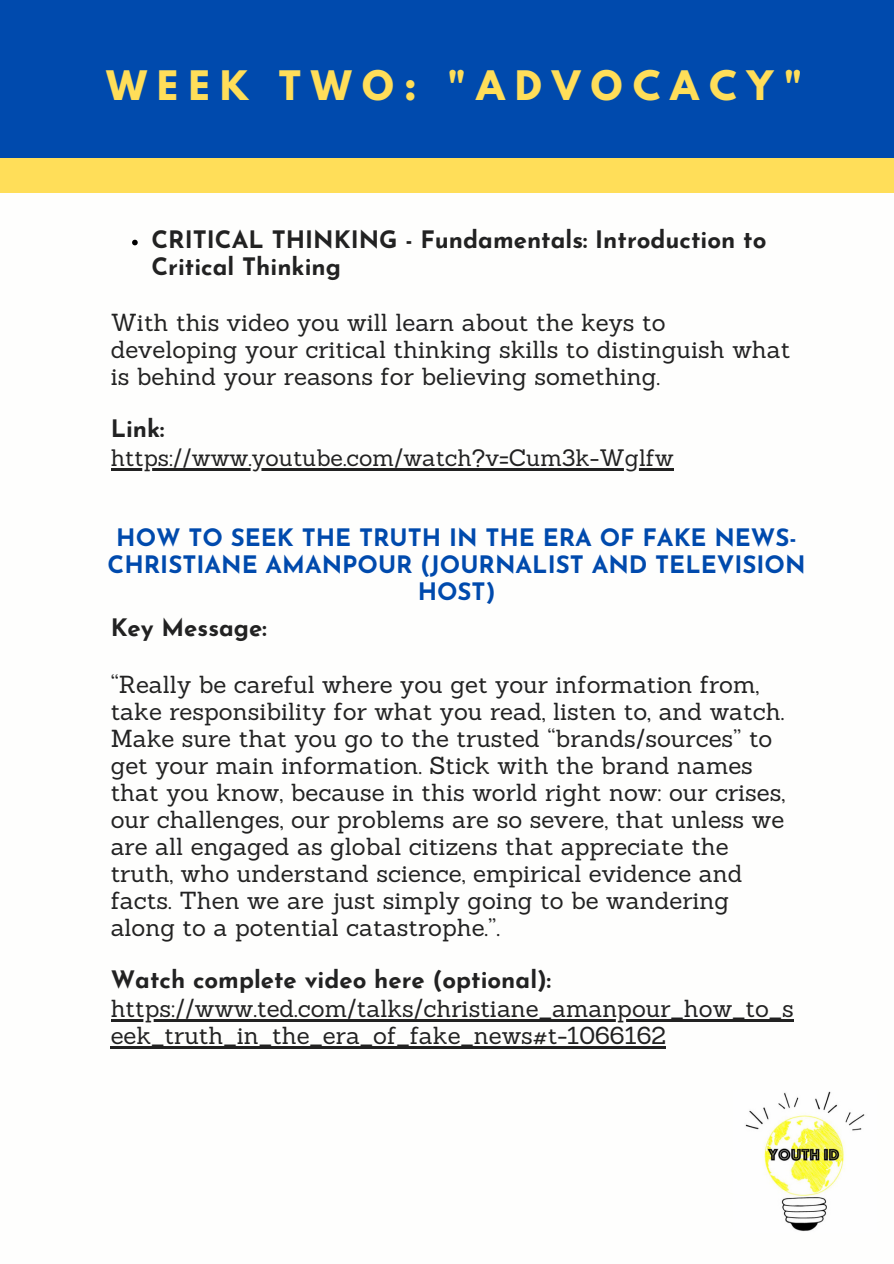
<style>
.page{position:relative;width:894px;height:1264px;background:#fff}
.page>*{position:absolute;margin:0;border:0;box-sizing:border-box;transform-origin:0 0}
.t1{font:700 36px "League Spartan";letter-spacing:.29em;color:#ffde59}
.t2{font:24px/27px "Sanchez";color:#222}
.t3{font:700 24px/27px "Josefin Sans";color:#222}
.t4{font:700 24px/27px "Josefin Sans";color:#004aad;text-align:center}
.t5{font:23.25px "Sanchez";color:#222}
</style>
<div class="page">
<div style="left:0;top:0;width:893px;height:192px;background:#ffde59"></div>
<img style="left:745px;top:1091px;width:120px;height:140px">
<div style="left:0;top:0;width:893px;height:157px;background:#004aad"></div>
<hr style="left:111px;top:1019px;width:682px;height:2px;background:#222">
<hr style="left:111px;top:1046px;width:555px;height:2px;background:#222">
<svg style="left:132px;top:240px;width:6px;height:5px"></svg>
<hr style="left:111px;top:468px;width:562px;height:2px;background:#222">
<h1 class="t1" style="left:106px;top:67px;width:697px">WEEK TWO: "ADVOCACY"</h1>
<p class="t3" style="left:151px;top:228px;width:616px">CRITICAL THINKING - Fundamentals: Introduction to<br>Critical Thinking</p>
<p class="t2" style="left:111px;top:309px;width:681px">With this video you will learn about the keys to developing your critical thinking skills to distinguish what is behind your reasons for believing something.</p>
<p class="t3" style="left:111px;top:417px;width:55px">Link:</p>
<p class="t5" style="left:111px;top:443px;width:564px">https://www.youtube.com/watch?v=Cum3k-Wglfw</p>
<p class="t4" style="left:108px;top:526px;width:699px">HOW TO SEEK THE TRUTH IN THE ERA OF FAKE NEWS-<br>CHRISTIANE AMANPOUR (JOURNALIST AND TELEVISION<br>HOST)</p>
<p class="t3" style="left:111px;top:616px;width:157px">Key Message:</p>
<p class="t2" style="left:111px;top:670px;width:676px">“Really be careful where you get your information from, take responsibility for what you read, listen to, and watch.<br>Make sure that you go to the trusted “brands/sources” to get your main information. Stick with the brand names that you know, because in this world right now: our crises, our challenges, our problems are so severe, that unless we are all engaged as global citizens that appreciate the truth, who understand science, empirical evidence and facts. Then we are just simply going to be wandering along to a potential catastrophe.”.</p>
<p class="t3" style="left:111px;top:968px;width:442px">Watch complete video here (optional):</p>
<p class="t2" style="left:111px;top:994px;width:684px">https://www.ted.com/talks/christiane_amanpour_how_to_s eek_truth_in_the_era_of_fake_news#t-1066162</p>
</div>
